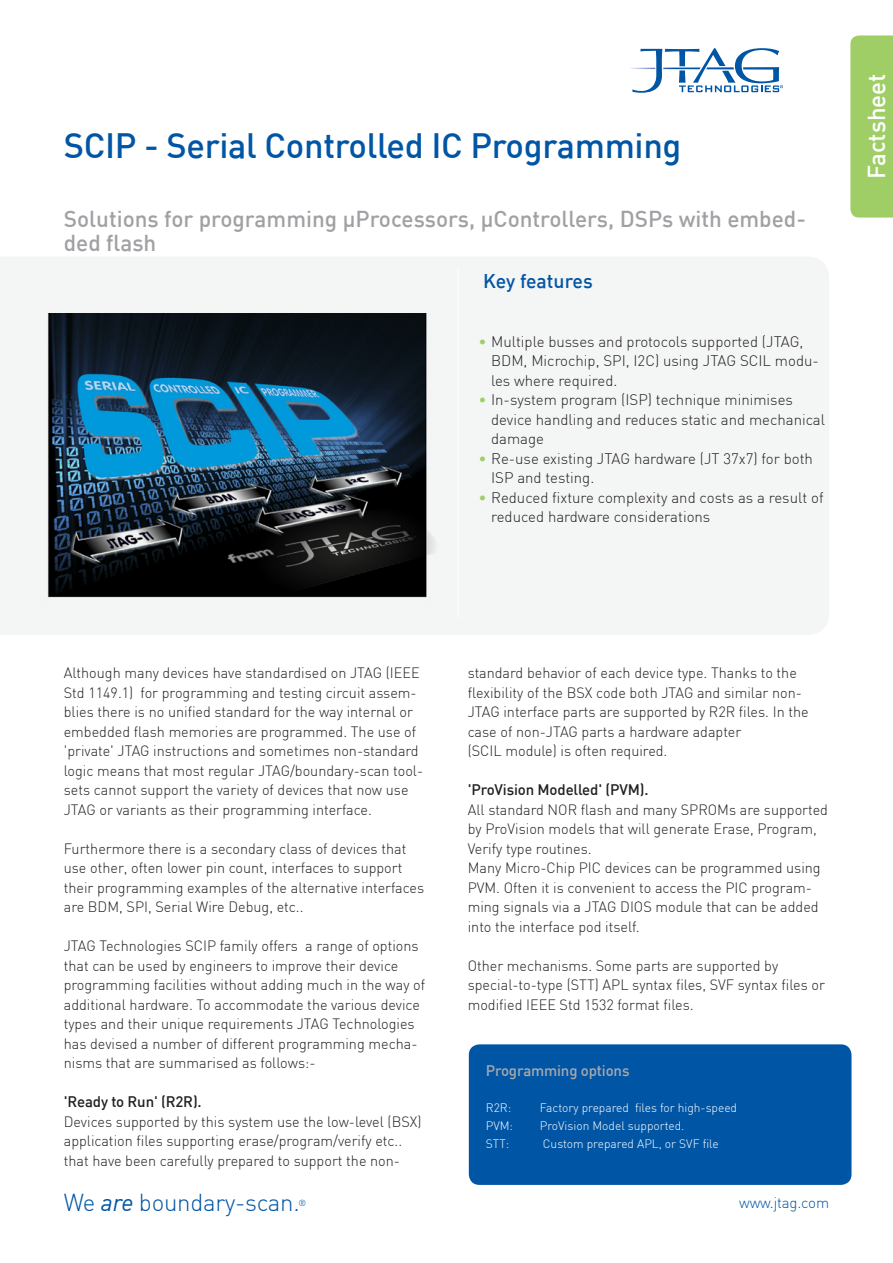
<style>
.page{position:relative;width:893px;height:1263px;background:#fff}
.page>*{position:absolute;margin:0;border:0;box-sizing:border-box;transform-origin:0 0}
.Titel{font:500 34.5px "DIN";letter-spacing:-.01em;color:#0155a5}
.t1{font:300 24px "DIN";letter-spacing:-.01em;color:#0155a5}
.t2{font:500 24px "DIN";color:#fff}
.Subtitel{font:500 22.5px/24px "DIN";color:#a1a1a5}
.Subkop{font:500 19.5px "DIN";color:#0155a5}
.t3{font:300 15px/19.5px "DIN";color:#231f20}
.Lead{font:500 15px "DIN";letter-spacing:-.01em;color:#231f20}
.diap_sub_subkop{font:500 15px "DIN";letter-spacing:-.01em;color:#a8a9ad}
.t4{font:300 15px "DIN";letter-spacing:-.01em;color:#0155a5}
.Body{font:300 14.7px/19.5px "DIN";color:#231f20}
.Tekst_diap{font:300 12px "DIN";color:#fff}
.t5{font:300 8.7px "DIN";color:#0155a5}
.s1{color:#9fce66}
.s2{font-weight:400;font-style:italic}
</style>
<div class="page">
<svg style="left:630px;top:48px;width:153px;height:45px"></svg>
<div style="left:0;top:257px;width:829px;height:378px;background:#f4f5f5"></div>
<img style="left:28px;top:314px;width:418px;height:288px">
<hr style="left:458px;top:269px;width:1px;height:349px;background:#fff">
<div style="left:850px;top:35px;width:43px;height:183px;background:#9fce66"></div>
<div style="left:469px;top:1044px;width:382px;height:141px;background:#0155a5;border-radius:11px"></div>
<p class="Titel" style="left:64px;top:123px;width:619px">SCIP - Serial Controlled IC Programming</p>
<p class="Subtitel" style="left:64px;top:206px;width:744px">Solutions for programming µProcessors, µControllers, DSPs with embed&shy;ded flash</p>
<p class="Subkop" style="left:483px;top:269px;width:111px">Key features</p>
<p class="t3" style="left:491px;top:331px;width:329px;text-indent:-13px"><span class="s1">•</span> Multiple busses and protocols supported (JTAG,<br>BDM, Microchip, SPI, I2C) using JTAG SCIL modu&shy;les where required.</p>
<p class="t3" style="left:491px;top:390px;width:335px;text-indent:-13px"><span class="s1">•</span> In-system program (ISP) technique minimises device handling and reduces static and mechanical damage</p>
<p class="t3" style="left:491px;top:448px;width:323px;text-indent:-13px"><span class="s1">•</span> Re-use existing JTAG hardware (JT 37x7) for both<br>ISP and testing.</p>
<p class="t3" style="left:491px;top:487px;width:334px;text-indent:-13px"><span class="s1">•</span> Reduced fixture complexity and costs as a result of reduced hardware considerations</p>
<p class="t2" style="left:861px;top:179px;width:107px;rotate:-90deg">Factsheet</p>
<p class="Body" style="left:64px;top:663px;width:361px">Although many devices have standardised on JTAG (IEEE Std 1149.1) for programming and testing circuit assem&shy;blies there is no unified standard for the way internal or embedded flash memories are programmed. The use of 'private' JTAG instructions and sometimes non-standard logic means that most regular JTAG/boundary-scan tool&shy;sets cannot support the variety of devices that now use JTAG or variants as their programming interface.</p>
<p class="Body" style="left:64px;top:838px;width:362px">Furthermore there is a secondary class of devices that use other, often lower pin count, interfaces to support their programming examples of the alternative interfaces are BDM, SPI, Serial Wire Debug, etc..</p>
<p class="Body" style="left:64px;top:936px;width:363px">JTAG Technologies SCIP family offers a range of options that can be used by engineers to improve their device programming facilities without adding much in the way of additional hardware. To accommodate the various device types and their unique requirements JTAG Technologies has devised a number of different programming mecha&shy;nisms that are summarised as follows:-</p>
<p class="Lead" style="left:64px;top:1092px;width:139px">'Ready to Run' (R2R).</p>
<p class="Body" style="left:64px;top:1111px;width:359px">Devices supported by this system use the low-level (BSX) application files supporting erase/program/verify etc.. that have been carefully prepared to support the non-</p>
<p class="t1" style="left:64px;top:1187px;width:238px">We <span class="s2">are</span> boundary-scan.</p>
<p class="t5" style="left:298px;top:1197px;width:9px">®</p>
<p class="Body" style="left:468px;top:663px;width:342px">standard behavior of each device type. Thanks to the flexibility of the BSX code both JTAG and similar non-JTAG interface parts are supported by R2R files. In the case of non-JTAG parts a hardware adapter</p>
<p class="Body" style="left:468px;top:741px;width:201px">(SCIL module) is often required.</p>
<p class="Lead" style="left:468px;top:780px;width:182px">'ProVision Modelled' (PVM).</p>
<p class="Body" style="left:468px;top:799px;width:362px">All standard NOR flash and many SPROMs are supported by ProVision models that will generate Erase, Program,<br>Verify type routines.</p>
<p class="Body" style="left:468px;top:858px;width:354px">Many Micro-Chip PIC devices can be programmed using PVM. Often it is convenient to access the PIC program&shy;ming signals via a JTAG DIOS module that can be added into the interface pod itself.</p>
<p class="Body" style="left:468px;top:955px;width:359px">Other mechanisms. Some parts are supported by special-to-type (STT) APL syntax files, SVF syntax files or modified IEEE Std 1532 format files.</p>
<p class="diap_sub_subkop" style="left:486px;top:1061px;width:145px">Programming options</p>
<p class="Tekst_diap" style="left:486px;top:1101px;width:27px">R2R:</p>
<p class="Tekst_diap" style="left:540px;top:1101px;width:199px">Factory prepared files for high-speed</p>
<p class="Tekst_diap" style="left:486px;top:1119px;width:29px">PVM:</p>
<p class="Tekst_diap" style="left:540px;top:1119px;width:146px">ProVision Model supported.</p>
<p class="Tekst_diap" style="left:486px;top:1137px;width:25px">STT:</p>
<p class="Tekst_diap" style="left:543px;top:1137px;width:177px">Custom prepared APL, or SVF file</p>
<p class="t4" style="left:739px;top:1194px;width:92px">www.jtag.com</p>
</div>
